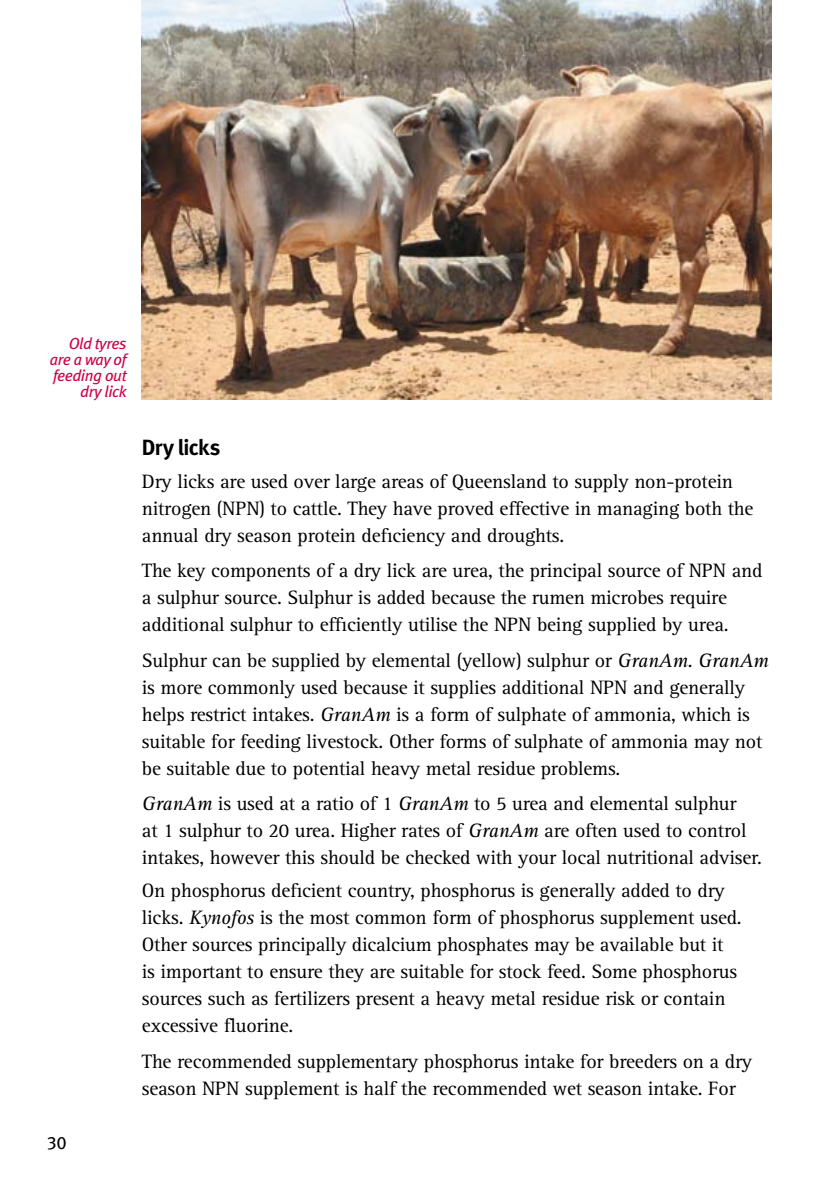
<style>
.page{position:relative;width:840px;height:1191px;background:#fff}
.page>*{position:absolute;margin:0;border:0;box-sizing:border-box;transform-origin:0 0}
.t1{font:700 22px "Meta";letter-spacing:-.02em;color:#000}
.t2{font:20px/27px "Rotis Serif";letter-spacing:-.01em;color:#000}
.t3{font:18px "Meta Book Expert";color:#000}
.t4{font:italic 16px/16px "Meta";letter-spacing:-.02em;color:#d00043;text-align:right}
.s1{font-style:italic}
</style>
<div class="page">
<img style="left:142px;top:0;width:629px;height:399px">
<p class="t4" style="left:50px;top:335px;width:78px">Old tyres are a way of feeding out dry lick</p>
<p class="t3" style="left:47px;top:1132px;width:21px">30</p>
<p class="t1" style="left:142px;top:434px;width:80px">Dry licks</p>
<p class="t2" style="left:142px;top:468px;width:612px">Dry licks are used over large areas of Queensland to supply non-protein nitrogen (NPN) to cattle. They have proved effective in managing both the annual dry season protein deficiency and droughts.</p>
<p class="t2" style="left:142px;top:558px;width:621px">The key components of a dry lick are urea, the principal source of NPN and a sulphur source. Sulphur is added because the rumen microbes require additional sulphur to efficiently utilise the NPN being supplied by urea.</p>
<p class="t2" style="left:142px;top:647px;width:628px">Sulphur can be supplied by elemental (yellow) sulphur or <span class="s1">GranAm</span>. <span class="s1">GranAm </span>is more commonly used because it supplies additional NPN and generally helps restrict intakes. <span class="s1">GranAm</span> is a form of sulphate of ammonia, which is suitable for feeding livestock. Other forms of sulphate of ammonia may not be suitable due to potential heavy metal residue problems.</p>
<p class="t2" style="left:142px;top:791px;width:621px"><span class="s1">GranAm</span> is used at a ratio of 1 <span class="s1">GranAm</span> to 5 urea and elemental sulphur<br>at 1 sulphur to 20 urea. Higher rates of <span class="s1">GranAm</span> are often used to control intakes, however this should be checked with your local nutritional adviser.</p>
<p class="t2" style="left:142px;top:877px;width:601px">On phosphorus deficient country, phosphorus is generally added to dry licks. <span class="s1">Kynofos</span> is the most common form of phosphorus supplement used.<br>Other sources principally dicalcium phosphates may be available but it<br>is important to ensure they are suitable for stock feed. Some phosphorus sources such as fertilizers present a heavy metal residue risk or contain excessive fluorine.</p>
<p class="t2" style="left:142px;top:1048px;width:611px">The recommended supplementary phosphorus intake for breeders on a dry season NPN supplement is half the recommended wet season intake. For</p>
</div>
